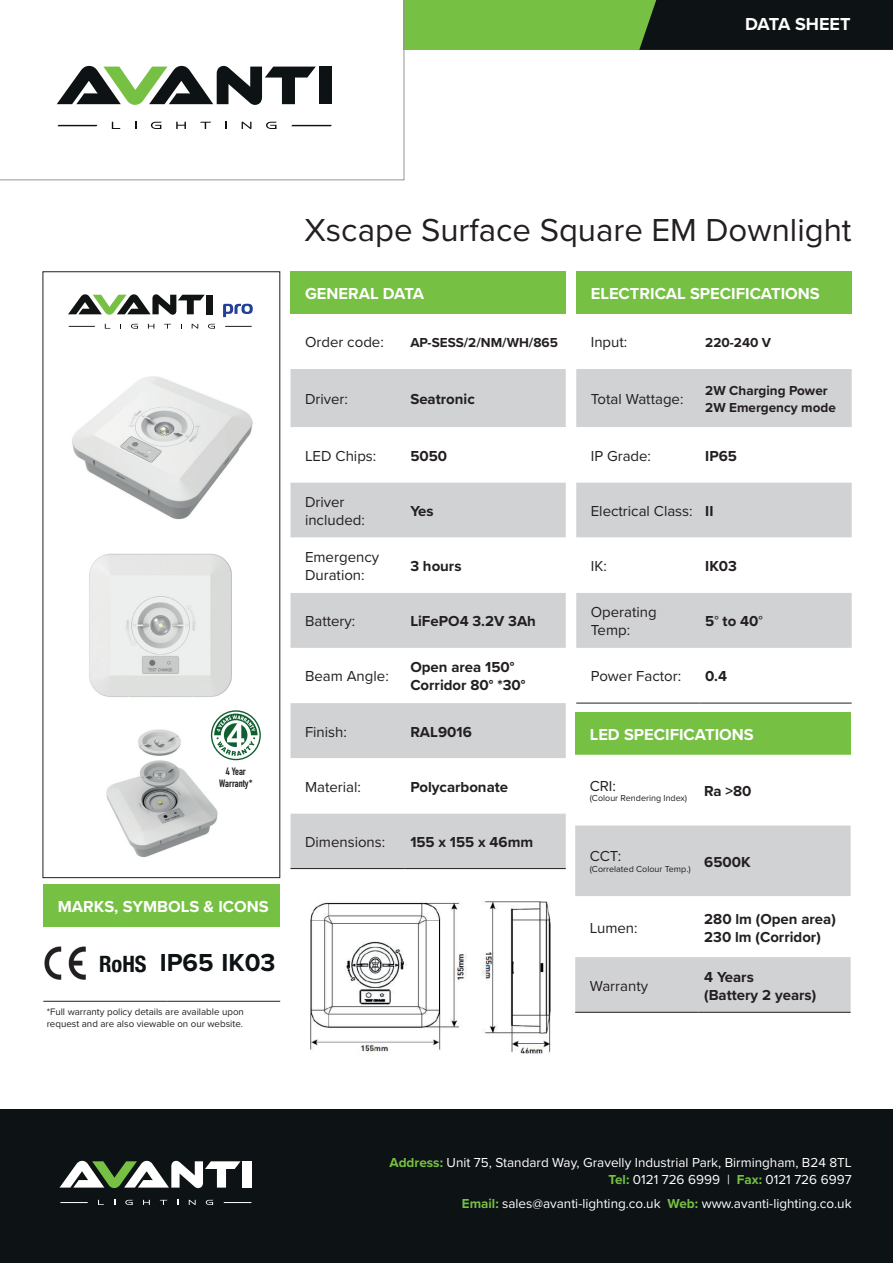
<style>
.page{position:relative;width:893px;height:1263px;background:#fff}
.page>*{position:absolute;margin:0;border:0;box-sizing:border-box;transform-origin:0 0}
.t1{font:33px "Proxima Nova";color:#231f20}
.t2{font:700 25.5px "Proxima Nova";color:#0d1214}
.t3{font:700 condensed 22.5px "Helvetica Neue";color:#0d1214}
.t4{font:700 18px "Proxima Nova";color:#fff}
.t5{font:700 16.5px "Proxima Nova";color:#fff}
.t6{font:15px/18px "Proxima Nova";color:#231f20}
.t7{font:700 15px/18px "Proxima Nova";color:#231f20}
.t8{font:13.5px/16.2px "Proxima Nova";color:#fff;text-align:right}
.t9{font:700 13.5px/16.2px "Proxima Nova";color:#231f20}
.t10{font:700 10.5px/12px "DIN Condensed";color:#231f20;text-align:center}
.t11{font:9.75px/11.7px "Proxima Nova";color:#231f20}
.t12{font:9px "Proxima Nova";color:#231f20}
.s1{font-weight:700}
.s2{font-weight:400}
.s3{font-weight:700;color:#76c043}
</style>
<div class="page">
<img style="left:42px;top:543px;width:239px;height:189px">
<img style="left:42px;top:356px;width:239px;height:187px">
<img style="left:57px;top:717px;width:212px;height:141px">
<div style="left:404px;top:0;width:489px;height:50px;background:#76c043"></div>
<div style="left:639px;top:0;width:254px;height:50px;background:#0d1214"></div>
<svg style="left:0;top:0;width:405px;height:181px"></svg>
<div style="left:0;top:1109px;width:893px;height:153px;background:#0d1214"></div>
<svg style="left:60px;top:1161px;width:181px;height:27px"></svg>
<div style="left:243px;top:1161px;width:9px;height:26px;background:#fff"></div>
<svg style="left:98px;top:1200px;width:6px;height:5px"></svg>
<svg style="left:125px;top:1200px;width:8px;height:5px"></svg>
<svg style="left:143px;top:1200px;width:7px;height:5px"></svg>
<svg style="left:160px;top:1200px;width:8px;height:5px"></svg>
<svg style="left:189px;top:1200px;width:7px;height:5px"></svg>
<svg style="left:206px;top:1200px;width:7px;height:5px"></svg>
<svg style="left:60px;top:1202px;width:28px;height:1px"></svg>
<svg style="left:223px;top:1202px;width:29px;height:1px"></svg>
<div style="left:290px;top:271px;width:276px;height:43px;background:#76c043"></div>
<div style="left:290px;top:369px;width:276px;height:499px;background:#d1d2d4"></div>
<svg style="left:290px;top:427px;width:276px;height:386px"></svg>
<hr style="left:290px;top:868px;width:114px;height:1px;background:#231f20">
<hr style="left:404px;top:868px;width:162px;height:1px;background:#231f20">
<div style="left:576px;top:271px;width:276px;height:43px;background:#76c043"></div>
<div style="left:576px;top:369px;width:276px;height:58px;background:#d1d2d4"></div>
<svg style="left:576px;top:482px;width:276px;height:221px"></svg>
<hr style="left:576px;top:703px;width:123px;height:1px;background:#231f20">
<hr style="left:699px;top:703px;width:153px;height:1px;background:#231f20">
<div style="left:575px;top:712px;width:276px;height:43px;background:#76c043"></div>
<svg style="left:575px;top:825px;width:276px;height:187px"></svg>
<hr style="left:575px;top:1012px;width:123px;height:1px;background:#231f20">
<hr style="left:698px;top:1012px;width:153px;height:1px;background:#231f20">
<div style="left:43px;top:885px;width:237px;height:42px;background:#76c043"></div>
<svg style="left:43px;top:946px;width:237px;height:55px"></svg>
<hr style="left:43px;top:1001px;width:123px;height:1px;background:#231f20">
<hr style="left:166px;top:1001px;width:114px;height:1px;background:#231f20">
<img style="left:45px;top:947px;width:40px;height:32px">
<svg style="left:131px;top:324px;width:7px;height:5px"></svg>
<svg style="left:148px;top:324px;width:6px;height:5px"></svg>
<svg style="left:192px;top:324px;width:6px;height:5px"></svg>
<svg style="left:208px;top:324px;width:7px;height:5px"></svg>
<svg style="left:68px;top:326px;width:27px;height:1px"></svg>
<svg style="left:225px;top:326px;width:27px;height:1px"></svg>
<svg style="left:68px;top:294px;width:137px;height:21px"></svg>
<div style="left:206px;top:295px;width:7px;height:19px;background:#101414"></div>
<svg style="left:223px;top:304px;width:30px;height:13px"></svg>
<svg style="left:209px;top:708px;width:54px;height:54px"></svg>
<svg style="left:211px;top:710px;width:50px;height:50px"></svg>
<svg style="left:212px;top:712px;width:47px;height:47px"></svg>
<svg style="left:214px;top:714px;width:44px;height:42px"></svg>
<img style="left:310px;top:901px;width:157px;height:154px">
<img style="left:481px;top:901px;width:70px;height:153px">
<p class="t4" style="left:745px;top:11px;width:107px">DATA SHEET</p>
<p class="t10" style="left:219px;top:765px;width:35px">4 Year<br>Warranty*</p>
<p class="t5" style="left:58px;top:894px;width:212px">MARKS, SYMBOLS &amp; ICONS</p>
<h2 class="t2" style="left:160px;top:943px;width:117px">IP65 IK03</h2>
<p class="t11" style="left:47px;top:1006px;width:199px">*Full warranty policy details are available upon request and are also viewable on our website.</p>
<h3 class="t3" style="left:99px;top:945px;width:49px">RoHS</h3>
<h1 class="t1" style="left:304px;top:205px;width:549px">Xscape Surface Square EM Downlight</h1>
<p class="t5" style="left:305px;top:281px;width:121px">GENERAL DATA</p>
<p class="t6" style="left:305px;top:333px;width:80px">Order code:</p>
<p class="t9" style="left:410px;top:334px;width:149px">AP-SESS/2/NM/WH/865</p>
<p class="t6" style="left:305px;top:389px;width:45px">Driver:</p>
<p class="t7" style="left:410px;top:390px;width:66px">Seatronic</p>
<p class="t6" style="left:305px;top:446px;width:73px">LED Chips:</p>
<p class="t7" style="left:410px;top:446px;width:38px">5050</p>
<p class="t6" style="left:305px;top:492px;width:61px">Driver included:</p>
<p class="t7" style="left:410px;top:502px;width:25px">Yes</p>
<p class="t6" style="left:305px;top:547px;width:76px">Emergency<br>Duration:</p>
<p class="t7" style="left:410px;top:557px;width:53px">3 hours</p>
<p class="t6" style="left:305px;top:612px;width:52px">Battery:</p>
<p class="t7" style="left:410px;top:612px;width:127px">LiFePO4 3.2V 3Ah</p>
<p class="t6" style="left:305px;top:667px;width:85px">Beam Angle:</p>
<p class="t7" style="left:410px;top:658px;width:117px">Open area 150°<br>Corridor 80° *30°</p>
<p class="t6" style="left:305px;top:722px;width:43px">Finish:</p>
<p class="t7" style="left:410px;top:722px;width:63px">RAL9016</p>
<p class="t6" style="left:305px;top:777px;width:57px">Material:</p>
<p class="t7" style="left:410px;top:777px;width:99px">Polycarbonate</p>
<p class="t6" style="left:305px;top:832px;width:82px">Dimensions:</p>
<p class="t7" style="left:410px;top:832px;width:124px">155 x 155 x 46mm</p>
<p class="t5" style="left:591px;top:281px;width:231px">ELECTRICAL SPECIFICATIONS</p>
<p class="t6" style="left:591px;top:333px;width:38px">Input:</p>
<p class="t9" style="left:705px;top:334px;width:67px">220-240 V</p>
<p class="t6" style="left:591px;top:389px;width:94px">Total Wattage:</p>
<p class="t9" style="left:705px;top:382px;width:132px">2W Charging Power<br>2W Emergency mode</p>
<p class="t6" style="left:591px;top:446px;width:62px">IP Grade:</p>
<p class="t7" style="left:705px;top:446px;width:33px">IP65</p>
<p class="t6" style="left:591px;top:501px;width:124px">Electrical Class: <span class="s1">II</span></p>
<p class="t6" style="left:591px;top:556px;width:18px">IK:</p>
<p class="t7" style="left:705px;top:557px;width:33px">IK03</p>
<p class="t6" style="left:591px;top:603px;width:68px">Operating<br>Temp:</p>
<p class="t7" style="left:705px;top:612px;width:59px">5<span class="s2">°</span> to 40<span class="s2">°</span></p>
<p class="t6" style="left:591px;top:667px;width:92px">Power Factor:</p>
<p class="t7" style="left:705px;top:667px;width:23px">0.4</p>
<p class="t5" style="left:590px;top:722px;width:166px">LED SPECIFICATIONS</p>
<p class="t6" style="left:590px;top:776px;width:28px">CRI:</p>
<p class="t12" style="left:590px;top:792px;width:163px">(Colour Rendering Index) <sup>Ra</sup> <sup>&gt;80</sup></p>
<p class="t6" style="left:590px;top:847px;width:33px">CCT:</p>
<p class="t12" style="left:590px;top:862px;width:162px">(Correlated Colour Temp.) <sup>6500K</sup></p>
<p class="t6" style="left:590px;top:918px;width:49px">Lumen:</p>
<p class="t7" style="left:704px;top:909px;width:133px">280 lm (Open area)<br>230 lm (Corridor)</p>
<p class="t6" style="left:590px;top:976px;width:60px">Warranty</p>
<p class="t7" style="left:704px;top:967px;width:113px">4 Years<br>(Battery 2 years)</p>
<p class="t8" style="left:389px;top:1154px;width:464px"><span class="s3">Address:</span> Unit 75, Standard Way, Gravelly Industrial Park, Birmingham, B24 8TL<br><span class="s3">Tel:</span> 0121 726 6999 | <span class="s3">Fax:</span> 0121 726 6997</p>
<p class="t8" style="left:462px;top:1195px;width:391px"><span class="s3">Email:</span> sales@avanti-lighting.co.uk <span class="s3">Web:</span> www.avanti-lighting.co.uk</p>
</div>
